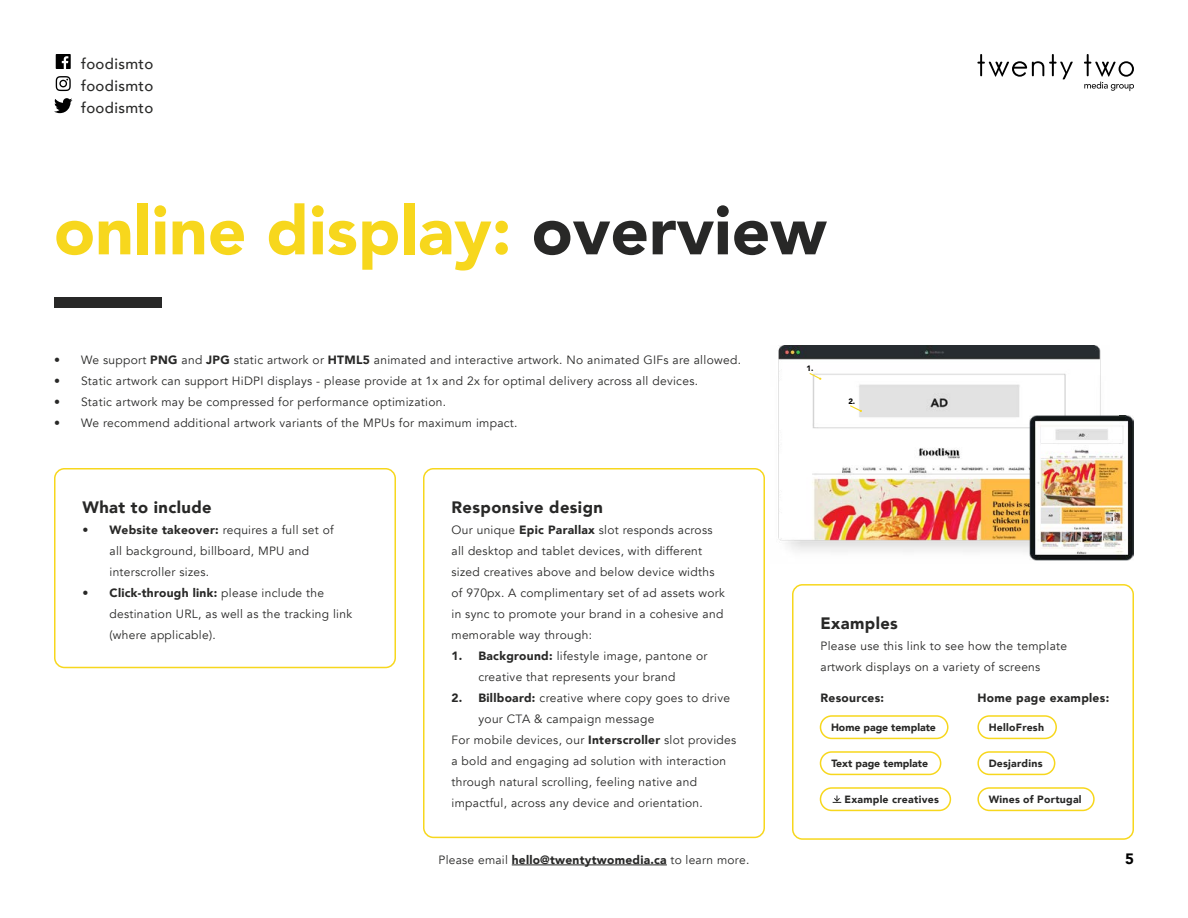
<style>
.page{position:relative;width:1188px;height:918px;background:#fff}
.page>*{position:absolute;margin:0;border:0;box-sizing:border-box;transform-origin:0 0}
.t1{font:900 67.5px "Avenir";color:#f7d71d}
.t2{font:900 16.5px "Avenir";letter-spacing:.025em;color:#282827}
.t3{font:500 15px/22px "Avenir";letter-spacing:.025em;color:#282827;text-align:justify}
.t4{font:900 15px "Avenir";color:#000}
.t5{font:12px/21px "Avenir";letter-spacing:.025em;color:#282827}
.t6{font:900 12px "Avenir";letter-spacing:.025em;color:#282827}
.t7{font:900 10.5px "Avenir";letter-spacing:.025em;color:#282827}
.t8{font:900 10.5px "Avenir";color:#282827}
.t9{font:900 7.8px "Avenir";color:#000}
.s1{color:#282827}
.s2{font-weight:900}
</style>
<div class="page">
<div style="left:792px;top:584px;width:342px;height:256px;border:2px solid #f7d71d;border-radius:10px"></div>
<div style="left:820px;top:715px;width:129px;height:24px;border:2px solid #f7d71d;border-radius:11px"></div>
<div style="left:820px;top:751px;width:121px;height:24px;border:2px solid #f7d71d;border-radius:11px"></div>
<div style="left:820px;top:787px;width:131px;height:24px;border:2px solid #f7d71d;border-radius:11px"></div>
<div style="left:977px;top:715px;width:80px;height:24px;border:2px solid #f7d71d;border-radius:11px"></div>
<div style="left:977px;top:751px;width:78px;height:24px;border:2px solid #f7d71d;border-radius:11px"></div>
<div style="left:977px;top:787px;width:118px;height:24px;border:2px solid #f7d71d;border-radius:11px"></div>
<div style="left:54px;top:298px;width:108px;height:10px;background:#282827"></div>
<div style="left:54px;top:468px;width:342px;height:200px;border:2px solid #f7d71d;border-radius:10px"></div>
<div style="left:423px;top:468px;width:342px;height:370px;border:2px solid #f7d71d;border-radius:10px"></div>
<img style="left:778px;top:345px;width:332px;height:216px">
<img style="left:1029px;top:415px;width:105px;height:145px">
<svg style="left:849px;top:404px;width:13px;height:8px"></svg>
<svg style="left:808px;top:372px;width:14px;height:8px"></svg>
<svg style="left:833px;top:795px;width:8px;height:8px"></svg>
<hr style="left:512px;top:865px;width:155px;height:1px;background:#282827">
<svg style="left:54px;top:98px;width:18px;height:15px"></svg>
<svg style="left:56px;top:54px;width:15px;height:15px"></svg>
<svg style="left:56px;top:76px;width:15px;height:15px"></svg>
<svg style="left:977px;top:54px;width:96px;height:25px"></svg>
<svg style="left:1084px;top:54px;width:50px;height:37px"></svg>
<p class="t3" style="left:81px;top:52px;width:74px">foodismto foodismto foodismto</p>
<h1 class="t1" style="left:54px;top:173px;width:774px">online display: <span class="s1">overview</span></h1>
<p class="t5" style="left:54px;top:349px;width:689px">• We support <span class="s2">PNG</span> and <span class="s2">JPG</span> static artwork or <span class="s2">HTML5</span> animated and interactive artwork. No animated GIFs are allowed.</p>
<p class="t5" style="left:54px;top:370px;width:646px">• Static artwork can support HiDPI displays - please provide at 1x and 2x for optimal delivery across all devices.</p>
<p class="t5" style="left:54px;top:391px;width:394px">• Static artwork may be compressed for performance optimization.</p>
<p class="t5" style="left:54px;top:412px;width:465px">• We recommend additional artwork variants of the MPUs for maximum impact.</p>
<h2 class="t2" style="left:82px;top:493px;width:131px">What to include</h2>
<p class="t5" style="left:110px;top:520px;width:226px;text-indent:-27px"><span class="s2">• Website takeover:</span> requires a full set of all background, billboard, MPU and interscroller sizes.</p>
<p class="t5" style="left:110px;top:583px;width:244px;text-indent:-27px"><span class="s2">• Click-through link:</span> please include the destination URL, as well as the tracking link (where applicable).</p>
<h2 class="t2" style="left:452px;top:493px;width:153px">Responsive design</h2>
<p class="t5" style="left:452px;top:520px;width:275px">Our unique <span class="s2">Epic Parallax</span> slot responds across all desktop and tablet devices, with different sized creatives above and below device widths of 970px. A complimentary set of ad assets work in sync to promote your brand in a cohesive and memorable way through:</p>
<p class="t5" style="left:452px;top:646px;width:257px;text-align:center"><span class="s2">1. Background:</span> lifestyle image, pantone or creative that represents your brand</p>
<p class="t5" style="left:452px;top:688px;width:280px"><span class="s2">2. Billboard:</span> creative where copy goes to drive</p>
<p class="t5" style="left:478px;top:709px;width:177px">your CTA &amp; campaign message</p>
<p class="t5" style="left:452px;top:730px;width:286px">For mobile devices, our <span class="s2">Interscroller</span> slot provides</p>
<p class="t5" style="left:452px;top:751px;width:276px">a bold and engaging ad solution with interaction</p>
<p class="t5" style="left:452px;top:772px;width:247px">through natural scrolling, feeling native and</p>
<p class="t5" style="left:452px;top:793px;width:253px">impactful, across any device and orientation.</p>
<p class="t5" style="left:439px;top:850px;width:312px">Please email <span class="s2">hello@twentytwomedia.ca</span> to learn more.</p>
<p class="t9" style="left:806px;top:362px;width:8px">1.</p>
<p class="t9" style="left:848px;top:394px;width:8px">2.</p>
<h2 class="t2" style="left:820px;top:609px;width:79px">Examples</h2>
<p class="t5" style="left:820px;top:636px;width:248px">Please use this link to see how the template artwork displays on a variety of screens</p>
<p class="t6" style="left:820px;top:688px;width:65px">Resources:</p>
<p class="t6" style="left:977px;top:688px;width:133px">Home page examples:</p>
<p class="t8" style="left:831px;top:718px;width:107px">Home page template</p>
<p class="t8" style="left:831px;top:754px;width:98px">Text page template</p>
<p class="t7" style="left:845px;top:790px;width:96px">Example creatives</p>
<p class="t7" style="left:989px;top:718px;width:57px">HelloFresh</p>
<p class="t7" style="left:989px;top:754px;width:55px">Desjardins</p>
<p class="t7" style="left:989px;top:790px;width:95px">Wines of Portugal</p>
<p class="t4" style="left:1125px;top:846px;width:10px">5</p>
</div>
